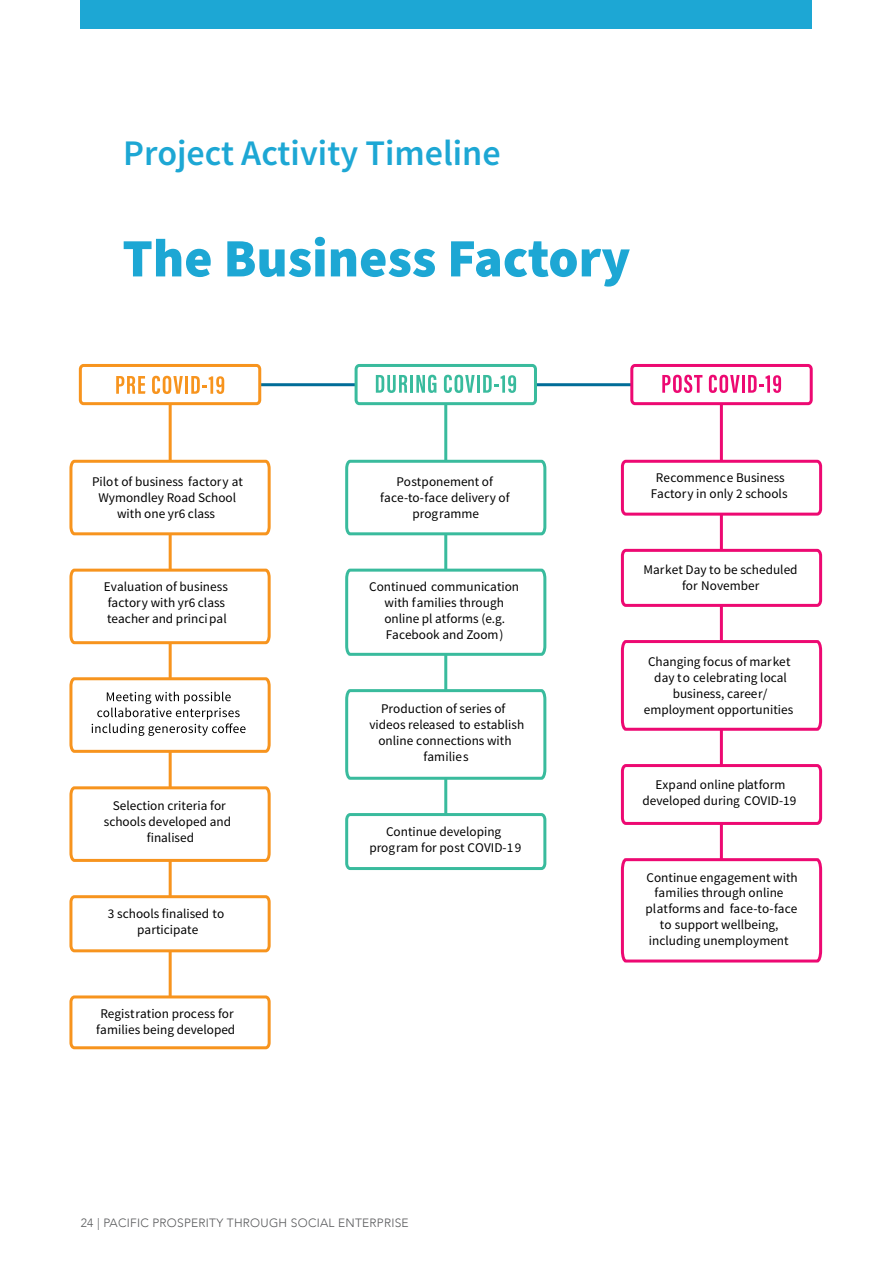
<style>
.page{position:relative;width:893px;height:1263px;background:#fff}
.page>*{position:absolute;margin:0;border:0;box-sizing:border-box;transform-origin:0 0}
.Page_Main_Heading{font:900 54px "Source Sans Pro";color:#1da7d4}
.Subheading_Blue{font:600 36px "Source Sans Pro";color:#1da7d4}
.t1{font:13.2px/15.9px "Source Sans Pro";color:#000;text-align:center}
.t2{font:300 12px "Avenir";letter-spacing:.02em;color:#58595b}
</style>
<div class="page">
<div style="left:81px;top:0;width:731px;height:28px;background:#1da7d4"></div>
<hr style="left:503px;top:383px;width:165px;height:3px;background:#016d98">
<hr style="left:444px;top:398px;width:3px;height:422px;background:#39bb9d">
<hr style="left:720px;top:395px;width:3px;height:534px;background:#ed0972">
<hr style="left:169px;top:394px;width:3px;height:628px;background:#f7941e">
<hr style="left:240px;top:383px;width:164px;height:3px;background:#016d98">
<svg style="left:69px;top:458px;width:202px;height:79px"></svg>
<svg style="left:69px;top:567px;width:202px;height:79px"></svg>
<svg style="left:69px;top:785px;width:202px;height:78px"></svg>
<svg style="left:69px;top:894px;width:202px;height:60px"></svg>
<svg style="left:69px;top:994px;width:202px;height:56px"></svg>
<svg style="left:345px;top:458px;width:202px;height:79px"></svg>
<div style="left:356px;top:365px;width:179px;height:39px;background:#fff;border-radius:3px"></div>
<div style="left:355px;top:364px;width:182px;height:41px;border:3px solid #39bb9d;border-radius:3px"></div>
<div style="left:80px;top:365px;width:180px;height:39px;background:#fff;border-radius:3px"></div>
<div style="left:79px;top:364px;width:182px;height:41px;border:3px solid #f7941e;border-radius:3px"></div>
<div style="left:632px;top:365px;width:179px;height:39px;background:#fff;border-radius:3px"></div>
<div style="left:630px;top:364px;width:183px;height:41px;border:3px solid #ed0972;border-radius:3px"></div>
<svg style="left:345px;top:567px;width:202px;height:90px"></svg>
<svg style="left:345px;top:688px;width:202px;height:93px"></svg>
<svg style="left:345px;top:811px;width:202px;height:59px"></svg>
<svg style="left:620px;top:458px;width:203px;height:59px"></svg>
<svg style="left:620px;top:547px;width:203px;height:61px"></svg>
<svg style="left:620px;top:638px;width:203px;height:94px"></svg>
<svg style="left:620px;top:762px;width:203px;height:64px"></svg>
<svg style="left:620px;top:857px;width:203px;height:106px"></svg>
<svg style="left:116px;top:376px;width:29px;height:18px"></svg>
<svg style="left:152px;top:376px;width:31px;height:18px"></svg>
<hr style="left:185px;top:376px;width:3px;height:18px;background:#f7941e">
<svg style="left:191px;top:376px;width:33px;height:18px"></svg>
<svg style="left:376px;top:375px;width:31px;height:18px"></svg>
<hr style="left:410px;top:375px;width:3px;height:18px;background:#39bb9d">
<svg style="left:416px;top:375px;width:20px;height:18px"></svg>
<svg style="left:444px;top:375px;width:31px;height:18px"></svg>
<hr style="left:477px;top:375px;width:3px;height:18px;background:#39bb9d">
<svg style="left:483px;top:375px;width:33px;height:18px"></svg>
<svg style="left:662px;top:375px;width:40px;height:18px"></svg>
<svg style="left:709px;top:375px;width:31px;height:18px"></svg>
<hr style="left:742px;top:375px;width:3px;height:18px;background:#ed0972">
<svg style="left:748px;top:375px;width:33px;height:18px"></svg>
<svg style="left:69px;top:676px;width:202px;height:78px"></svg>
<hr style="left:892px;top:0;width:1px;height:1263px;background:#1da7d4">
<p class="Subheading_Blue" style="left:123px;top:129px;width:379px">Project Activity Timeline</p>
<p class="Page_Main_Heading" style="left:122px;top:221px;width:510px">The Business Factory</p>
<p class="t1" style="left:92px;top:474px;width:152px">Pilot of business factory at<br>Wymondley Road School with one yr6 class</p>
<p class="t1" style="left:380px;top:474px;width:131px">Postponement of face-to-face delivery of programme</p>
<p class="t1" style="left:651px;top:470px;width:138px">Recommence Business<br>Factory in only 2 schools</p>
<p class="t1" style="left:104px;top:578px;width:125px;text-align:left">Evaluation of business factory with yr6 class teacher and principal</p>
<p class="t1" style="left:104px;top:798px;width:129px">Selection criteria for schools developed and finalised</p>
<p class="t1" style="left:108px;top:906px;width:118px">3 schools finalised to participate</p>
<p class="t1" style="left:96px;top:1005px;width:141px">Registration process for families being developed</p>
<p class="t1" style="left:369px;top:578px;width:152px">Continued communication with families through online pl atforms (e.g.<br>Facebook and Zoom)</p>
<p class="t1" style="left:369px;top:700px;width:156px">Production of series of videos released to establish online connections with families</p>
<p class="t1" style="left:369px;top:824px;width:153px">Continue developing program for post COVID-19</p>
<p class="t2" style="left:81px;top:1216px;width:329px">24 | PACIFIC PROSPERITY THROUGH SOCIAL ENTERPRISE</p>
<p class="t1" style="left:643px;top:562px;width:156px">Market Day to be scheduled for November</p>
<p class="t1" style="left:644px;top:654px;width:151px">Changing focus of market day to celebrating local business, career/ employment opportunities</p>
<p class="t1" style="left:642px;top:777px;width:155px">Expand online platform developed during COVID-19</p>
<p class="t1" style="left:646px;top:869px;width:154px">Continue engagement with families through online platforms and face-to-face to support wellbeing, including unemployment</p>
</div>
